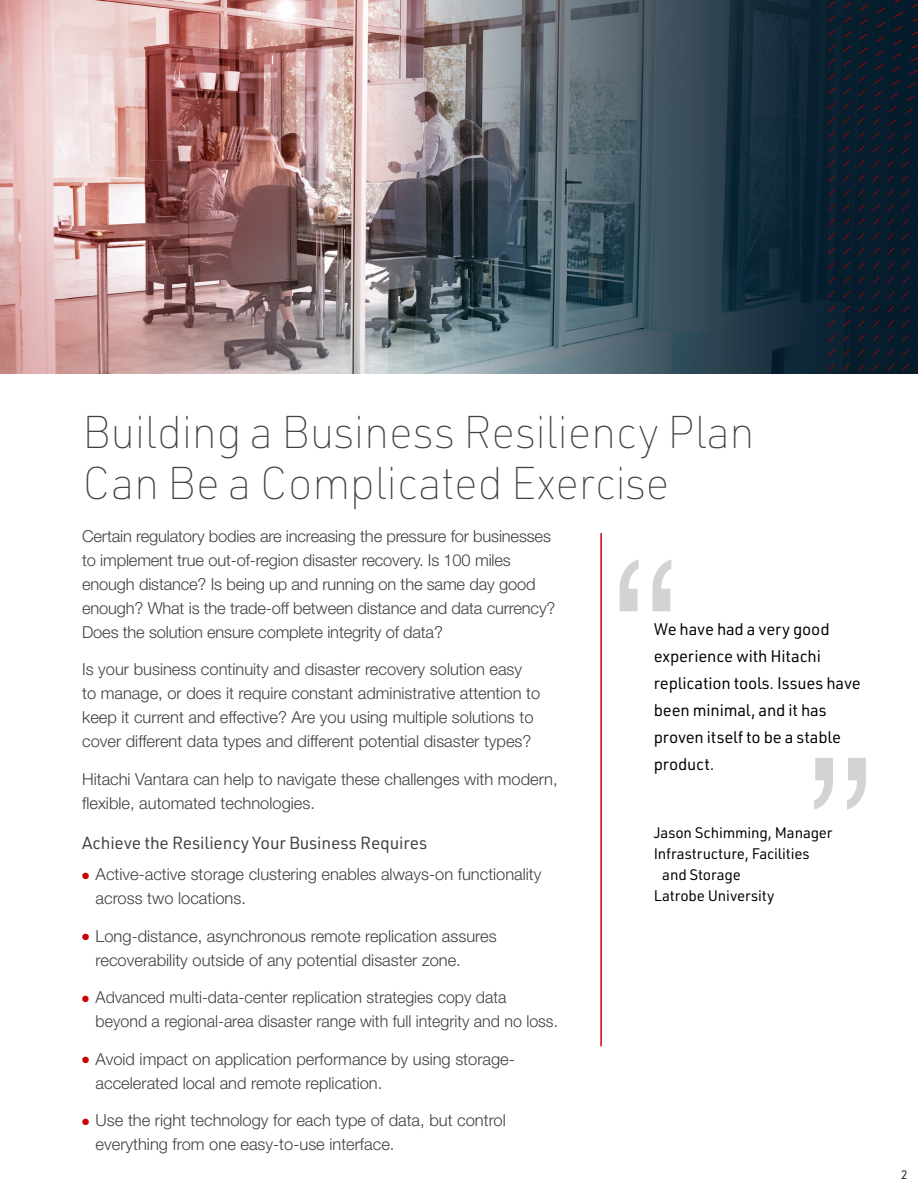
<style>
.page{position:relative;width:918px;height:1188px;background:#fff}
.page>*{position:absolute;margin:0;border:0;box-sizing:border-box;transform-origin:0 0}
.Section_Header{font:100 45px/51px "URWDIN";letter-spacing:-.01em;color:#414141}
.Grey_Subhead{font:17.25px "URWDIN";letter-spacing:-.01em;color:#414141}
.Body{font:300 16.5px/24px "Helvetica Neue LT Std";color:#414141}
.t1{font:16.5px/27px "URWDIN";letter-spacing:-.01em;color:#000}
.Quote_Attribution_In{font:15px/21px "URWDIN";letter-spacing:-.01em;color:#000}
.Quote_Attribution_Na{font:15px "URWDIN";letter-spacing:-.01em;color:#000}
.t2{font:12.15px "URWDIN";color:#231f20}
.s1{color:#c00}
</style>
<div class="page">
<img style="left:0;top:0;width:379px;height:373px">
<svg style="left:379px;top:0;width:449px;height:373px"></svg>
<hr style="left:600px;top:533px;width:2px;height:513px;background:#c00">
<img style="left:828px;top:0;width:90px;height:373px">
<svg style="left:620px;top:560px;width:51px;height:51px"></svg>
<svg style="left:814px;top:758px;width:52px;height:52px"></svg>
<p class="Section_Header" style="left:82px;top:405px;width:674px">Building a Business Resiliency Plan<br>Can Be a Complicated Exercise</p>
<p class="Body" style="left:82px;top:524px;width:475px">Certain regulatory bodies are increasing the pressure for businesses to implement true out-of-region disaster recovery. Is 100 miles enough distance? Is being up and running on the same day good enough? What is the trade-off between distance and data currency?<br>Does the solution ensure complete integrity of data?</p>
<p class="Body" style="left:82px;top:657px;width:460px">Is your business continuity and disaster recovery solution easy to manage, or does it require constant administrative attention to keep it current and effective? Are you using multiple solutions to cover different data types and different potential disaster types?</p>
<p class="Body" style="left:82px;top:767px;width:477px">Hitachi Vantara can help to navigate these challenges with modern, flexible, automated technologies.</p>
<p class="Grey_Subhead" style="left:82px;top:832px;width:347px">Achieve the Resiliency Your Business Requires</p>
<p class="Body" style="left:96px;top:862px;width:447px;text-indent:-14px"><span class="s1">●</span> Active-active storage clustering enables always-on functionality across two locations.</p>
<p class="Body" style="left:96px;top:923px;width:402px;text-indent:-14px"><span class="s1">●</span> Long-distance, asynchronous remote replication assures recoverability outside of any potential disaster zone.</p>
<p class="Body" style="left:96px;top:985px;width:464px;text-indent:-14px"><span class="s1">●</span> Advanced multi-data-center replication strategies copy data beyond a regional-area disaster range with full integrity and no loss.</p>
<p class="Body" style="left:96px;top:1046px;width:421px;text-indent:-14px"><span class="s1">●</span> Avoid impact on application performance by using storage&shy;accelerated local and remote replication.</p>
<p class="Body" style="left:96px;top:1108px;width:412px;text-indent:-14px"><span class="s1">●</span> Use the right technology for each type of data, but control everything from one easy-to-use interface.</p>
<p class="t1" style="left:654px;top:615px;width:209px">We have had a very good experience with Hitachi replication tools. Issues have been minimal, and it has proven itself to be a stable product.</p>
<p class="Quote_Attribution_Na" style="left:654px;top:823px;width:180px">Jason Schimming, Manager</p>
<p class="Quote_Attribution_In" style="left:662px;top:843px;width:149px;text-indent:-9px">Infrastructure, Facilities and Storage</p>
<p class="Quote_Attribution_In" style="left:654px;top:885px;width:122px">Latrobe University</p>
<p class="t2" style="left:901px;top:1167px;width:8px">2</p>
</div>
